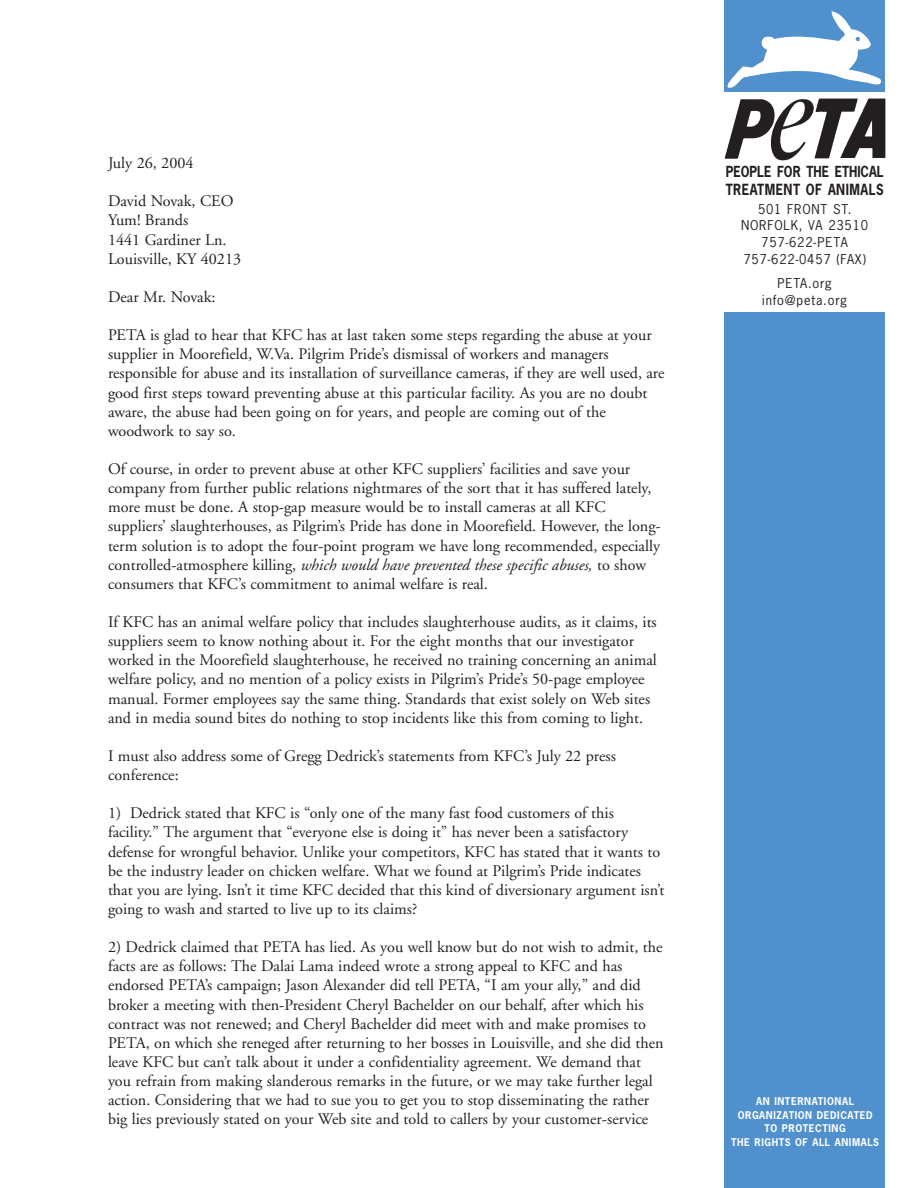
<style>
.page{position:relative;width:918px;height:1188px;background:#fff}
.page>*{position:absolute;margin:0;border:0;box-sizing:border-box;transform-origin:0 0}
.t1{font:16.2px/19px "Adobe Garamond";color:#231f20}
.t2{font:700 14.55px "News Gothic";letter-spacing:.035em;color:#231f20;scale:.85 1}
.t3{font:700 14.4px "News Gothic";color:#231f20;scale:.85 1}
.t4{font:12.75px/16.6px "News Gothic";letter-spacing:.065em;color:#231f20;text-align:center}
.t5{font:700 10.05px/13.5px "News Gothic";letter-spacing:.06em;color:#fff;text-align:center;scale:.95 1}
.s1{font-style:italic}
</style>
<div class="page">
<div style="left:724px;top:0;width:161px;height:92px;background:#5090cc"></div>
<div style="left:724px;top:312px;width:161px;height:876px;background:#5090cc"></div>
<img style="left:724px;top:98px;width:162px;height:63px">
<svg style="left:727px;top:11px;width:154px;height:77px"></svg>
<p class="t1" style="left:108px;top:155px;width:87px">July 26, 2004</p>
<p class="t1" style="left:108px;top:193px;width:135px">David Novak, CEO<br>Yum! Brands<br>1441 Gardiner Ln.<br>Louisville, KY 40213</p>
<p class="t1" style="left:108px;top:289px;width:109px">Dear Mr. Novak:</p>
<p class="t1" style="left:108px;top:327px;width:558px">PETA is glad to hear that KFC has at last taken some steps regarding the abuse at your supplier in Moorefield, W.Va. Pilgrim Pride’s dismissal of workers and managers responsible for abuse and its installation of surveillance cameras, if they are well used, are good first steps toward preventing abuse at this particular facility. As you are no doubt aware, the abuse had been going on for years, and people are coming out of the woodwork to say so.</p>
<p class="t1" style="left:108px;top:461px;width:554px">Of course, in order to prevent abuse at other KFC suppliers’ facilities and save your company from further public relations nightmares of the sort that it has suffered lately, more must be done. A stop-gap measure would be to install cameras at all KFC suppliers’ slaughterhouses, as Pilgrim’s Pride has done in Moorefield. However, the long&shy;term solution is to adopt the four-point program we have long recommended, especially controlled-atmosphere killing, <span class="s1">which would have prevented these specific abuses,</span> to show consumers that KFC’s commitment to animal welfare is real.</p>
<p class="t1" style="left:108px;top:614px;width:550px">If KFC has an animal welfare policy that includes slaughterhouse audits, as it claims, its suppliers seem to know nothing about it. For the eight months that our investigator worked in the Moorefield slaughterhouse, he received no training concerning an animal welfare policy, and no mention of a policy exists in Pilgrim’s Pride’s 50-page employee manual. Former employees say the same thing. Standards that exist solely on Web sites and in media sound bites do nothing to stop incidents like this from coming to light.</p>
<p class="t1" style="left:108px;top:748px;width:509px">I must also address some of Gregg Dedrick’s statements from KFC’s July 22 press conference:</p>
<p class="t1" style="left:108px;top:805px;width:558px">1) Dedrick stated that KFC is “only one of the many fast food customers of this facility.” The argument that “everyone else is doing it” has never been a satisfactory defense for wrongful behavior. Unlike your competitors, KFC has stated that it wants to be the industry leader on chicken welfare. What we found at Pilgrim’s Pride indicates that you are lying. Isn’t it time KFC decided that this kind of diversionary argument isn’t going to wash and started to live up to its claims?</p>
<p class="t1" style="left:108px;top:939px;width:557px">2) Dedrick claimed that PETA has lied. As you well know but do not wish to admit, the facts are as follows: The Dalai Lama indeed wrote a strong appeal to KFC and has endorsed PETA’s campaign; Jason Alexander did tell PETA, “I am your ally,” and did broker a meeting with then-President Cheryl Bachelder on our behalf, after which his contract was not renewed; and Cheryl Bachelder did meet with and make promises to PETA, on which she reneged after returning to her bosses in Louisville, and she did then leave KFC but can’t talk about it under a confidentiality agreement. We demand that you refrain from making slanderous remarks in the future, or we may take further legal action. Considering that we had to sue you to get you to stop disseminating the rather big lies previously stated on your Web site and told to callers by your customer-service</p>
<p class="t3" style="left:726px;top:166px;width:187px">PEOPLE FOR THE ETHICAL</p>
<p class="t2" style="left:726px;top:183px;width:187px">TREATMENT OF ANIMALS</p>
<p class="t4" style="left:741px;top:202px;width:129px">501 FRONT ST.<br>NORFOLK, VA 23510<br>757-622-PETA<br>757-622-0457 (FAX)</p>
<p class="t4" style="left:762px;top:276px;width:86px">PETA.org info@peta.org</p>
<p class="t5" style="left:731px;top:1095px;width:157px">AN INTERNATIONAL<br>ORGANIZATION DEDICATED<br>TO PROTECTING<br>THE RIGHTS OF ALL ANIMALS</p>
</div>
